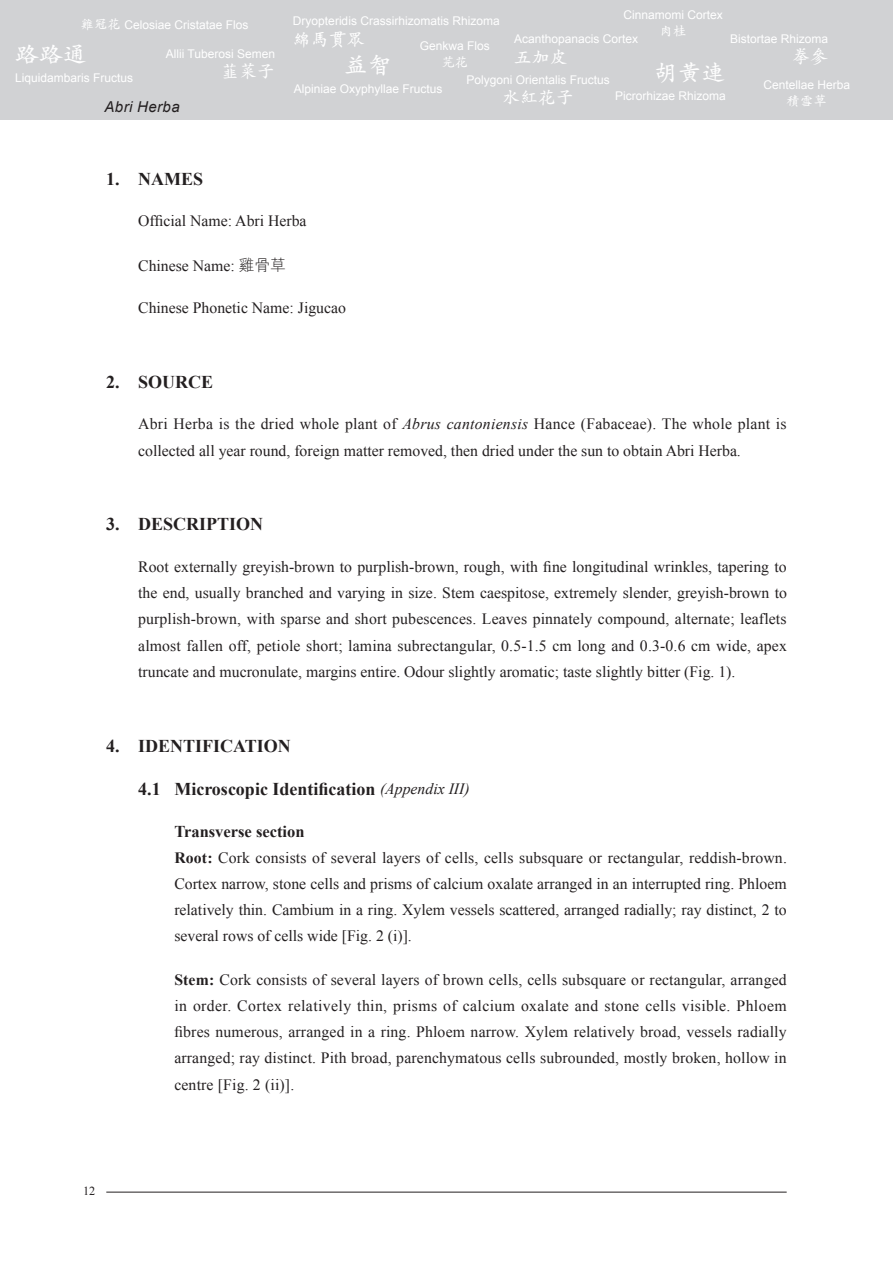
<style>
.page{position:relative;width:893px;height:1263px;background:#fff}
.page>*{position:absolute;margin:0;border:0;box-sizing:border-box;transform-origin:0 0}
.t1{font:600 24px "M Kai HK";color:#fff}
.t2{font:700 18px "Times New Roman";color:#231f20}
.t3{font:600 18px "M Kai HK";color:#fff}
.t4{font:700 16.5px "Times New Roman";color:#231f20}
.t5{font:15.75px/26.2px "Times New Roman";color:#231f20;text-align:justify}
.t6{font:italic 15px "Arial";letter-spacing:.025em;color:#231f20}
.t7{font:600 13.5px "M Kai HK";color:#fff}
.t8{font:12.3px "Times New Roman";color:#231f20}
.t9{font:12px "Arial";color:#fff}
.s1{font-family:"M Kai HK";font-weight:600;font-size:13.5px}
.s2{font-family:"M Hei HK";font-weight:300}
.s3{font-style:italic}
.s4{font-weight:400;font-style:italic;font-size:15.75px}
.s5{font-weight:700}
</style>
<div class="page">
<div style="left:0;top:0;width:893px;height:119px;background:#d1d2d4"></div>
<hr style="left:106px;top:1192px;width:681px;height:1px;background:#231f20">
<p class="t9" style="left:623px;top:7px;width:101px">Cinnamomi Cortex</p>
<p class="t7" style="left:660px;top:22px;width:28px">肉桂</p>
<p class="t9" style="left:293px;top:13px;width:208px">Dryopteridis Crassirhizomatis Rhizoma</p>
<p class="t3" style="left:293px;top:27px;width:73px">綿馬貫眾</p>
<p class="t9" style="left:514px;top:31px;width:126px">Acanthopanacis Cortex</p>
<p class="t3" style="left:514px;top:45px;width:55px">五加皮</p>
<p class="t9" style="left:81px;top:17px;width:169px"><span class="s1">雞冠花</span> Celosiae Cristatae Flos</p>
<p class="t9" style="left:730px;top:31px;width:100px">Bistortae Rhizoma</p>
<p class="t3" style="left:792px;top:44px;width:37px">拳參</p>
<p class="t9" style="left:420px;top:38px;width:72px">Genkwa Flos</p>
<p class="t7" style="left:441px;top:52px;width:28px">芫花</p>
<p class="t1" style="left:15px;top:37px;width:73px">路路通</p>
<p class="t9" style="left:15px;top:70px;width:120px">Liquidambaris Fructus</p>
<p class="t1" style="left:654px;top:56px;width:73px">胡黃連</p>
<p class="t9" style="left:615px;top:88px;width:112px">Picrorhizae Rhizoma</p>
<p class="t9" style="left:166px;top:45px;width:111px">Allii Tuberosi Semen</p>
<p class="t3" style="left:221px;top:59px;width:55px">韮菜子</p>
<p class="t6" style="left:105px;top:97px;width:77px">Abri Herba</p>
<p class="t1" style="left:344px;top:48px;width:49px">益智</p>
<p class="t9" style="left:294px;top:81px;width:150px">Alpiniae Oxyphyllae Fructus</p>
<p class="t9" style="left:467px;top:72px;width:145px">Polygoni Orientalis Fructus</p>
<p class="t3" style="left:502px;top:85px;width:73px">水紅花子</p>
<p class="t9" style="left:763px;top:77px;width:88px">Centellae Herba</p>
<p class="t7" style="left:787px;top:92px;width:42px">積雪草</p>
<p class="t2" style="left:106px;top:167px;width:98px">1. NAMES</p>
<p class="t5" style="left:138px;top:208px;width:170px">Official Name: Abri Herba</p>
<p class="t5" style="left:138px;top:252px;width:149px">Chinese Name: <span class="s2">雞骨草</span></p>
<p class="t5" style="left:138px;top:294px;width:209px">Chinese Phonetic Name: Jigucao</p>
<p class="t2" style="left:106px;top:369px;width:108px">2. SOURCE</p>
<p class="t5" style="left:138px;top:411px;width:650px">Abri Herba is the dried whole plant of <span class="s3">Abrus cantoniensis</span> Hance (Fabaceae). The whole plant is collected all year round, foreign matter removed, then dried under the sun to obtain Abri Herba.</p>
<p class="t2" style="left:106px;top:512px;width:158px">3. DESCRIPTION</p>
<p class="t5" style="left:138px;top:553px;width:650px">Root externally greyish-brown to purplish-brown, rough, with fine longitudinal wrinkles, tapering to the end, usually branched and varying in size. Stem caespitose, extremely slender, greyish-brown to purplish-brown, with sparse and short pubescences. Leaves pinnately compound, alternate; leaflets almost fallen off, petiole short; lamina subrectangular, 0.5-1.5 cm long and 0.3-0.6 cm wide, apex truncate and mucronulate, margins entire. Odour slightly aromatic; taste slightly bitter (Fig. 1).</p>
<p class="t2" style="left:106px;top:733px;width:186px">4. IDENTIFICATION</p>
<p class="t2" style="left:138px;top:776px;width:333px">4.1 Microscopic Identification <span class="s4">(Appendix III)</span></p>
<p class="t4" style="left:174px;top:820px;width:132px">Transverse section</p>
<p class="t5" style="left:174px;top:844px;width:614px"><span class="s5">Root:</span> Cork consists of several layers of cells, cells subsquare or rectangular, reddish-brown.<br>Cortex narrow, stone cells and prisms of calcium oxalate arranged in an interrupted ring. Phloem relatively thin. Cambium in a ring. Xylem vessels scattered, arranged radially; ray distinct, 2 to several rows of cells wide [Fig. 2 (i)].</p>
<p class="t5" style="left:174px;top:966px;width:614px"><span class="s5">Stem:</span> Cork consists of several layers of brown cells, cells subsquare or rectangular, arranged in order. Cortex relatively thin, prisms of calcium oxalate and stone cells visible. Phloem fibres numerous, arranged in a ring. Phloem narrow. Xylem relatively broad, vessels radially arranged; ray distinct. Pith broad, parenchymatous cells subrounded, mostly broken, hollow in centre [Fig. 2 (ii)].</p>
<p class="t8" style="left:83px;top:1182px;width:14px">12</p>
</div>
